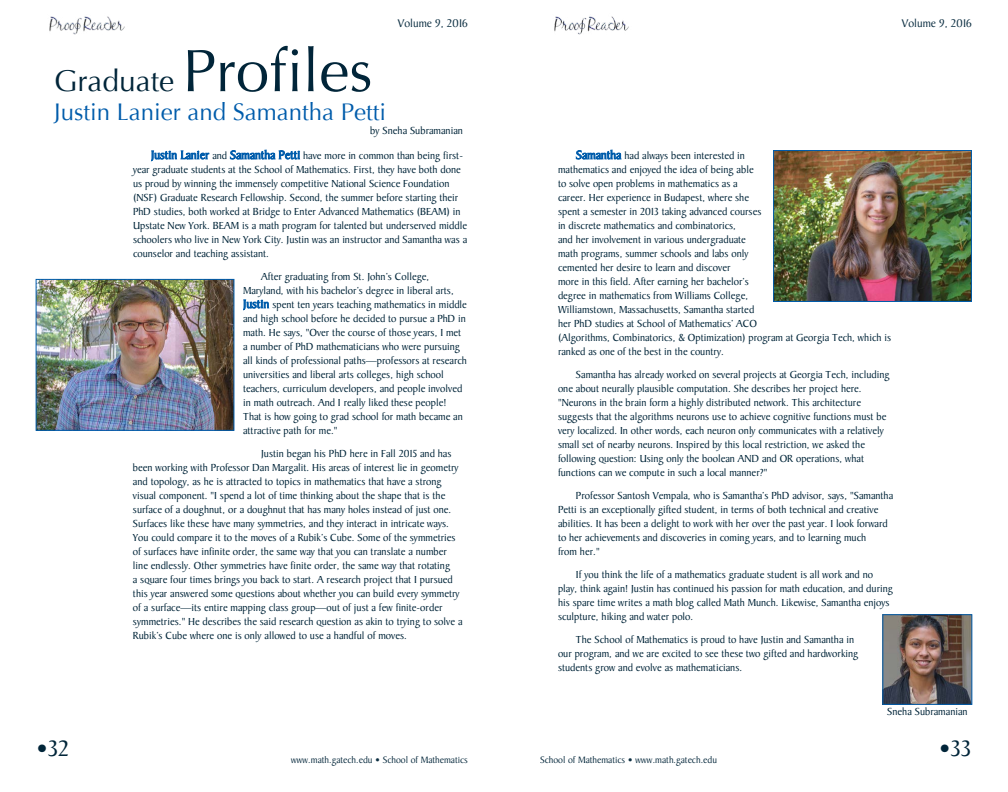
<style>
.page{position:relative;width:1008px;height:792px;background:#fff}
.page>*{position:absolute;margin:0;border:0;box-sizing:border-box;transform-origin:0 0}
.t1{font:30px "Optima";color:#012539}
.t2{font:24px "Optima";color:#005cab}
.t3{font:24px "Baker Signet";color:#012539}
.t4{font:12px "Baker Signet";color:#012539}
.t5{font:11px/14px "Baker Signet";color:#012539}
.t6{font:10px "Baker Signet";color:#012539}
.s1{font-size:60px}
.s2{font-size:12.6px;color:#005cab}
</style>
<div class="page">
<img style="left:49px;top:16px;width:76px;height:19px">
<img style="left:554px;top:16px;width:75px;height:19px">
<svg style="left:151px;top:151px;width:58px;height:11px"></svg>
<svg style="left:230px;top:150px;width:70px;height:10px"></svg>
<svg style="left:243px;top:300px;width:26px;height:11px"></svg>
<img style="left:38px;top:281px;width:194px;height:147px">
<div style="left:36px;top:279px;width:198px;height:151px;border:1px solid #005cab"></div>
<img style="left:775px;top:152px;width:195px;height:148px">
<div style="left:773px;top:150px;width:199px;height:152px;border:1px solid #005cab"></div>
<svg style="left:576px;top:150px;width:45px;height:10px"></svg>
<img style="left:885px;top:617px;width:85px;height:85px">
<p class="t4" style="left:398px;top:16px;width:72px">Volume 9, 2016</p>
<p class="t4" style="left:902px;top:16px;width:72px">Volume 9, 2016</p>
<h1 class="t1" style="left:54px;top:64px;width:320px">Graduate <span class="s1">Profiles</span></h1>
<h2 class="t2" style="left:54px;top:98px;width:334px">Justin Lanier and Samantha Petti</h2>
<p class="t5" style="left:370px;top:124px;width:94px">by Sneha Subramanian</p>
<h2 class="t3" style="left:36px;top:735px;width:35px">•32</h2>
<p class="t5" style="left:133px;top:149px;width:336px;text-indent:18px"><span class="s2">Justin Lanier</span> and <span class="s2">Samantha Petti</span> have more in common than being first&shy;year graduate students at the School of Mathematics. First, they have both done us proud by winning the immensely competitive National Science Foundation (NSF) Graduate Research Fellowship. Second, the summer before starting their PhD studies, both worked at Bridge to Enter Advanced Mathematics (BEAM) in Upstate New York. BEAM is a math program for talented but underserved middle schoolers who live in New York City. Justin was an instructor and Samantha was a counselor and teaching assistant.</p>
<p class="t5" style="left:243px;top:270px;width:225px;text-indent:18px">After graduating from St. John’s College, Maryland, with his bachelor’s degree in liberal arts, <span class="s2">Justin</span> spent ten years teaching mathematics in middle and high school before he decided to pursue a PhD in math. He says, "Over the course of those years, I met a number of PhD mathematicians who were pursuing all kinds of professional paths—professors at research universities and liberal arts colleges, high school teachers, curriculum developers, and people involved in math outreach. And I really liked these people!<br>That is how going to grad school for math became an attractive path for me."</p>
<p class="t5" style="left:133px;top:447px;width:331px;text-indent:128px">Justin began his PhD here in Fall 2015 and has been working with Professor Dan Margalit. His areas of interest lie in geometry and topology, as he is attracted to topics in mathematics that have a strong visual component. "I spend a lot of time thinking about the shape that is the surface of a doughnut, or a doughnut that has many holes instead of just one.<br>Surfaces like these have many symmetries, and they interact in intricate ways.<br>You could compare it to the moves of a Rubik’s Cube. Some of the symmetries of surfaces have infinite order, the same way that you can translate a number line endlessly. Other symmetries have finite order, the same way that rotating<br>a square four times brings you back to start. A research project that I pursued this year answered some questions about whether you can build every symmetry of a surface—its entire mapping class group—out of just a few finite-order symmetries." He describes the said research question as akin to trying to solve a Rubik’s Cube where one is only allowed to use a handful of moves.</p>
<p class="t6" style="left:291px;top:755px;width:178px">www.math.gatech.edu • School of Mathematics</p>
<p class="t5" style="left:558px;top:149px;width:335px;text-indent:18px"><span class="s2">Samantha</span> had always been interested in<br>mathematics and enjoyed the idea of being able<br>to solve open problems in mathematics as a<br>career. Her experience in Budapest, where she<br>spent a semester in 2013 taking advanced courses<br>in discrete mathematics and combinatorics,<br>and her involvement in various undergraduate<br>math programs, summer schools and labs only<br>cemented her desire to learn and discover<br>more in this field. After earning her bachelor’s<br>degree in mathematics from Williams College,<br>Williamstown, Massachusetts, Samantha started<br>her PhD studies at School of Mathematics’ ACO<br>(Algorithms, Combinatorics, &amp; Optimization) program at Georgia Tech, which is ranked as one of the best in the country.</p>
<p class="t5" style="left:558px;top:368px;width:333px;text-indent:18px">Samantha has already worked on several projects at Georgia Tech, including one about neurally plausible computation. She describes her project here. "Neurons in the brain form a highly distributed network. This architecture suggests that the algorithms neurons use to achieve cognitive functions must be very localized. In other words, each neuron only communicates with a relatively small set of nearby neurons. Inspired by this local restriction, we asked the following question: Using only the boolean AND and OR operations, what functions can we compute in such a local manner?"</p>
<p class="t5" style="left:558px;top:489px;width:337px;text-indent:18px">Professor Santosh Vempala, who is Samantha’s PhD advisor, says, "Samantha Petti is an exceptionally gifted student, in terms of both technical and creative abilities. It has been a delight to work with her over the past year. I look forward to her achievements and discoveries in coming years, and to learning much<br>from her."</p>
<p class="t5" style="left:558px;top:568px;width:336px;text-indent:18px">If you think the life of a mathematics graduate student is all work and no play, think again! Justin has continued his passion for math education, and during his spare time writes a math blog called Math Munch. Likewise, Samantha enjoys sculpture, hiking and water polo.</p>
<p class="t5" style="left:558px;top:633px;width:302px;text-indent:18px">The School of Mathematics is proud to have Justin and Samantha in our program, and we are excited to see these two gifted and hardworking students grow and evolve as mathematicians.</p>
<p class="t5" style="left:887px;top:705px;width:82px">Sneha Subramanian</p>
<p class="t6" style="left:540px;top:755px;width:178px">School of Mathematics • www.math.gatech.edu</p>
<h2 class="t3" style="left:939px;top:735px;width:34px">•33</h2>
</div>
